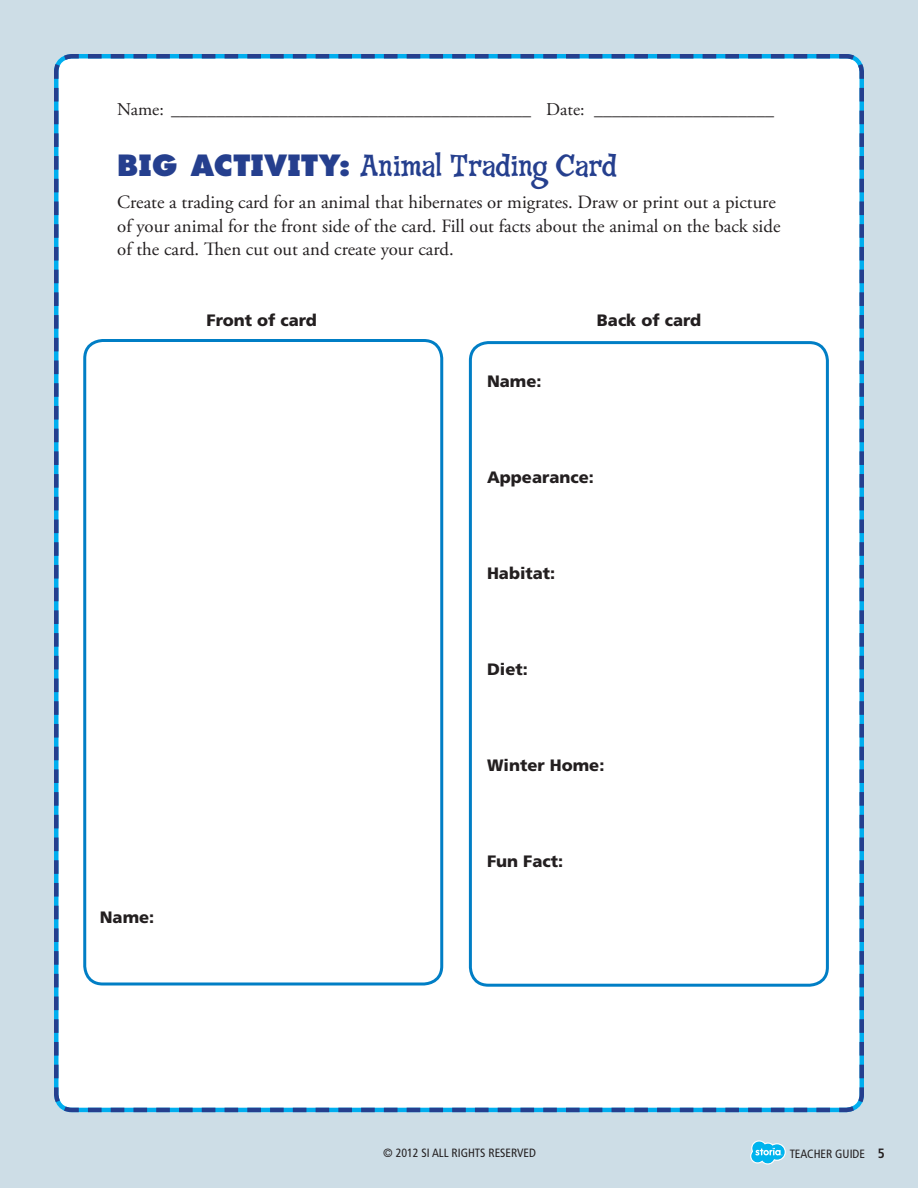
<style>
.page{position:relative;width:918px;height:1188px;background:#cddde6}
.page>*{position:absolute;margin:0;border:0;box-sizing:border-box;transform-origin:0 0}
.t1{font:31.5px "Fink Roman";letter-spacing:-.015em;color:#253f8e}
.body_text{font:18.75px/23.2px "Adobe Garamond Pro";color:#231f20}
.t2{font:18px "Adobe Garamond Pro";color:#231f20}
.ContentArea_body{font:900 16.5px "Frutiger";color:#231f20}
.t3{font:condensed 12px "Frutiger";color:#231f20}
.s1{font-family:"Futura Infant";font-weight:800;font-size:28.5px}
.s2{font-weight:700;font-size:13.5px}
</style>
<div class="page">
<div style="left:54px;top:54px;width:810px;height:1059px;background:#fff"></div>
<svg style="left:750px;top:1140px;width:36px;height:25px"></svg>
<div style="left:469px;top:341px;width:360px;height:646px;border:3px solid #007ec5;border-radius:18px"></div>
<div style="left:83px;top:339px;width:360px;height:647px;border:3px solid #007ec5;border-radius:18px"></div>
<p class="t2" style="left:117px;top:99px;width:659px">Name: ________________________________________ Date: ____________________</p>
<p class="t1" style="left:117px;top:147px;width:501px"><span class="s1">BIG ACTIVITY:</span> Animal Trading Card</p>
<p class="body_text" style="left:117px;top:191px;width:665px">Create a trading card for an animal that hibernates or migrates. Draw or print out a picture of your animal for the front side of the card. Fill out facts about the animal on the back side of the card. Then cut out and create your card.</p>
<p class="ContentArea_body" style="left:207px;top:310px;width:112px">Front of card</p>
<p class="ContentArea_body" style="left:100px;top:908px;width:56px">Name:</p>
<p class="ContentArea_body" style="left:487px;top:372px;width:56px">Name:</p>
<p class="ContentArea_body" style="left:597px;top:310px;width:106px">Back of card</p>
<p class="ContentArea_body" style="left:487px;top:468px;width:108px">Appearance:</p>
<p class="ContentArea_body" style="left:487px;top:564px;width:70px">Habitat:</p>
<p class="ContentArea_body" style="left:487px;top:660px;width:42px">Diet:</p>
<p class="ContentArea_body" style="left:487px;top:756px;width:119px">Winter Home:</p>
<p class="ContentArea_body" style="left:487px;top:852px;width:78px">Fun Fact:</p>
<p class="t3" style="left:383px;top:1146px;width:154px">© 2012 SI ALL RIGHTS RESERVED</p>
<p class="t3" style="left:790px;top:1146px;width:97px">TEACHER GUIDE <span class="s2">5</span></p>
</div>
